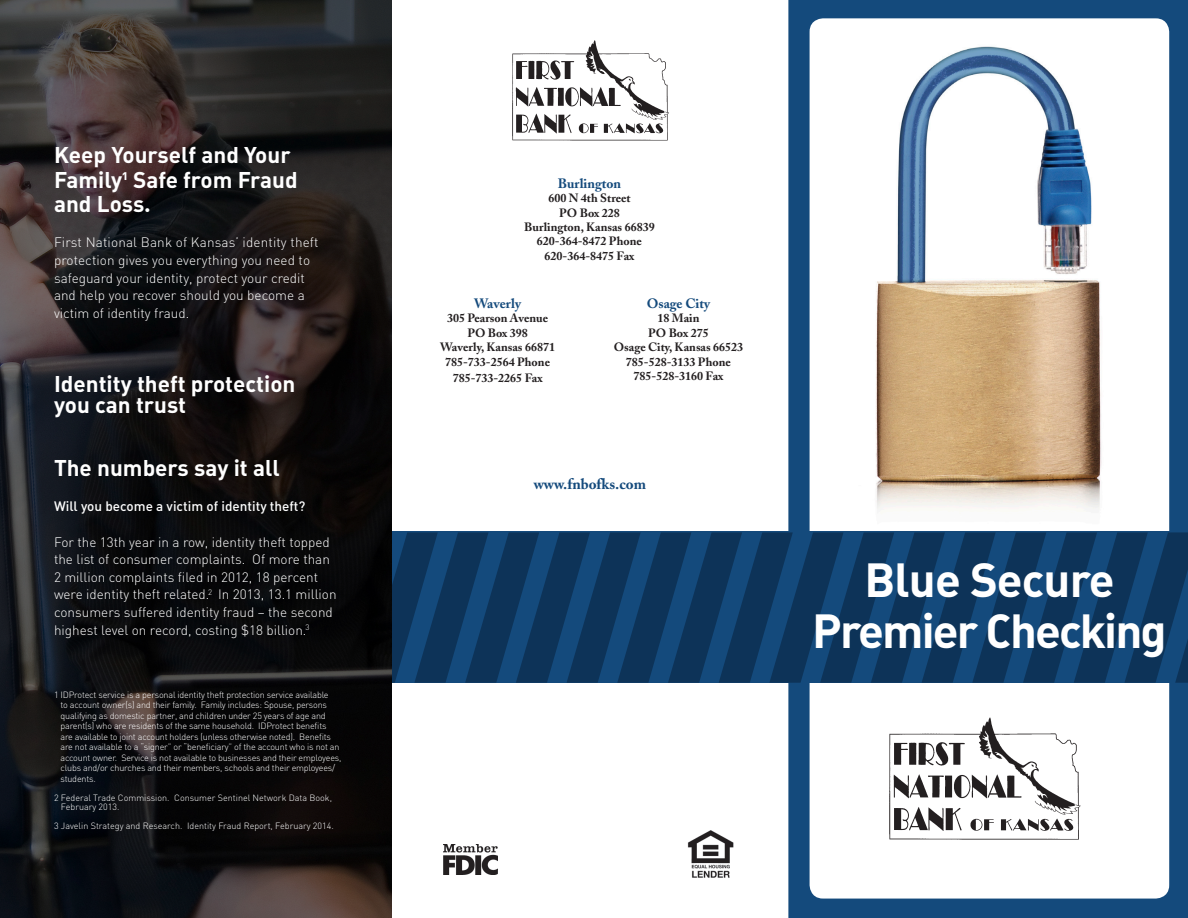
<style>
.page{position:relative;width:1188px;height:918px;background:#fff}
.page>*{position:absolute;margin:0;border:0;box-sizing:border-box;transform-origin:0 0}
.t1{font:47.25px "DIN Bold Alternate";letter-spacing:-.04em;color:#fff}
.t2{font:47.25px "DIN Bold Alternate";letter-spacing:-.02em;color:#fff}
.t3{font:22.5px/24.3px "DIN Bold Alternate";color:#fff}
.t4{font:700 15px "Adobe Caslon";color:#144a7c}
.t5{font:300 13.5px/17.5px "DIN";color:#fff}
.t6{font:13.5px "DIN Medium Alternate";color:#fff}
.t7{font:700 13.5px "Adobe Caslon";color:#144a7c}
.t8{font:700 12px "Adobe Caslon";color:#231f20}
.t9{font:300 9px/10.5px "DIN";letter-spacing:-.02em;color:#fff}
.t10{font:300 9px "DIN";color:#fff}
</style>
<div class="page">
<div style="left:788px;top:0;width:400px;height:918px;background:#144a7c"></div>
<div style="left:810px;top:18px;width:359px;height:881px;background:#fff;border-radius:14px"></div>
<img style="left:889px;top:717px;width:192px;height:123px">
<img style="left:876px;top:46px;width:226px;height:464px">
<img style="left:512px;top:40px;width:157px;height:101px">
<img style="left:444px;top:844px;width:54px;height:30px">
<img style="left:687px;top:830px;width:47px;height:48px">
<svg style="left:392px;top:532px;width:796px;height:151px;background:#0f3c66"></svg>
<svg style="left:0;top:0;width:392px;height:918px;background:#1c1a1b"></svg>
<p class="t3" style="left:54px;top:142px;width:245px">Keep Yourself and Your<br>Family<sup>1</sup> Safe from Fraud and Loss.</p>
<p class="t5" style="left:54px;top:234px;width:266px">First National Bank of Kansas’ identity theft protection gives you everything you need to safeguard your identity, protect your credit and help you recover should you become a victim of identity fraud.</p>
<p class="t3" style="left:54px;top:372px;width:243px;line-height:21px">Identity theft protection you can trust</p>
<p class="t3" style="left:54px;top:455px;width:227px">The numbers say it all</p>
<p class="t6" style="left:54px;top:498px;width:253px">Will you become a victim of identity theft?</p>
<p class="t5" style="left:54px;top:533px;width:284px">For the 13th year in a row, identity theft topped the list of consumer complaints. Of more than 2 million complaints filed in 2012, 18 percent were identity theft related.<sup>2</sup> In 2013, 13.1 million consumers suffered identity fraud – the second highest level on record, costing $18 billion.<sup>3</sup></p>
<p class="t9" style="left:61px;top:689px;width:282px;text-indent:-7px">1 IDProtect service is a personal identity theft protection service available<br>to account owner(s) and their family. Family includes: Spouse, persons qualifying as domestic partner, and children under 25 years of age and parent(s) who are residents of the same household. IDProtect benefits<br>are available to joint account holders (unless otherwise noted). Benefits are not available to a “signer” or “beneficiary” of the account who is not an account owner. Service is not available to businesses and their employees, clubs and/or churches and their members, schools and their employees/ students.</p>
<p class="t10" style="left:54px;top:792px;width:280px">2 Federal Trade Commission. Consumer Sentinel Network Data Book,</p>
<p class="t10" style="left:61px;top:801px;width:60px">February 2013.</p>
<p class="t10" style="left:54px;top:820px;width:281px">3 Javelin Strategy and Research. Identity Fraud Report, February 2014.</p>
<p class="t7" style="left:558px;top:175px;width:65px">Burlington</p>
<p class="t8" style="left:548px;top:191px;width:84px">600 N 4th Street</p>
<p class="t8" style="left:559px;top:205px;width:62px">PO Box 228</p>
<p class="t8" style="left:524px;top:220px;width:132px">Burlington, Kansas 66839</p>
<p class="t8" style="left:537px;top:234px;width:107px">620-364-8472 Phone</p>
<p class="t8" style="left:545px;top:248px;width:91px">620-364-8475 Fax</p>
<p class="t7" style="left:474px;top:295px;width:49px">Waverly</p>
<p class="t8" style="left:447px;top:311px;width:103px">305 Pearson Avenue</p>
<p class="t8" style="left:467px;top:326px;width:62px">PO Box 398</p>
<p class="t8" style="left:440px;top:340px;width:116px">Waverly, Kansas 66871</p>
<p class="t8" style="left:445px;top:354px;width:107px">785-733-2564 Phone</p>
<p class="t8" style="left:453px;top:371px;width:91px">785-733-2265 Fax</p>
<p class="t7" style="left:647px;top:295px;width:65px">Osage City</p>
<p class="t8" style="left:657px;top:311px;width:44px">18 Main</p>
<p class="t8" style="left:648px;top:326px;width:62px">PO Box 275</p>
<p class="t8" style="left:614px;top:340px;width:131px">Osage City, Kansas 66523</p>
<p class="t8" style="left:626px;top:354px;width:107px">785-528-3133 Phone</p>
<p class="t8" style="left:634px;top:369px;width:91px">785-528-3160 Fax</p>
<p class="t4" style="left:534px;top:475px;width:114px">www.fnbofks.com</p>
<p class="t2" style="left:864px;top:549px;width:252px">Blue Secure</p>
<p class="t1" style="left:812px;top:600px;width:356px">Premier Checking</p>
</div>
